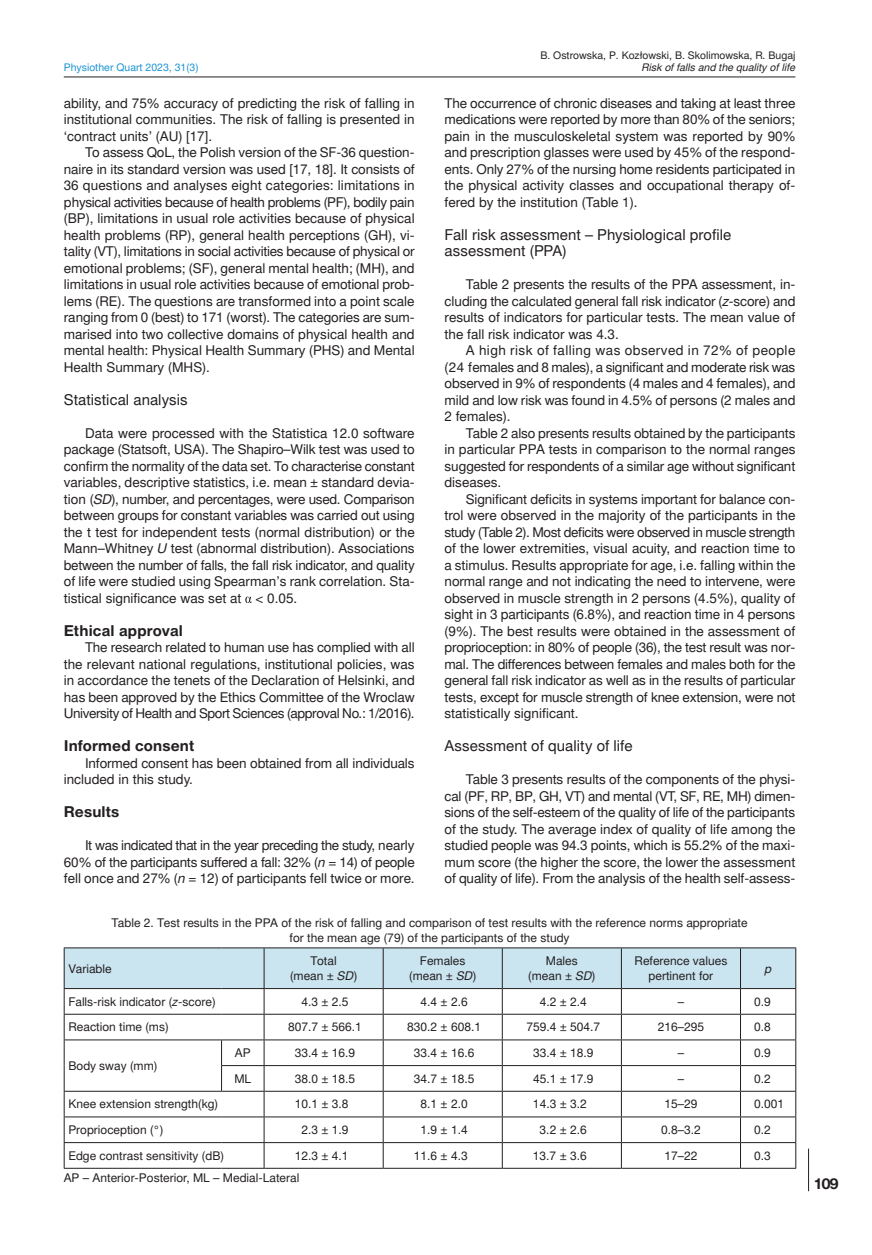
<style>
.page{position:relative;width:872px;height:1255px;background:#fff}
.page>*{position:absolute;margin:0;border:0;box-sizing:border-box;transform-origin:0 0}
.t1{font:15px/16.5px "Switzer EFN";letter-spacing:.005em;color:#231f20}
.t2{font:700 15px "Switzer EFN";letter-spacing:.01em;color:#231f20}
.t3{font:13.5px/16.5px "Switzer EFN";color:#231f20;text-align:justify}
.t4{font:12px/15px "Switzer EFN";color:#231f20;text-align:center}
.t5{font:italic 12px "Switzer EFN";color:#231f20}
.t6{font:10.5px "Switzer EFN";color:#231f20}
.t7{font:italic 10.5px "Switzer EFN";color:#231f20}
.t8{font:10.5px "Switzer EFN";color:#1c94d2}
.s1{font-style:italic}
</style>
<div class="page">
<hr style="left:808px;top:1148px;width:1px;height:43px;background:#231f20">
<hr style="left:64px;top:77px;width:731px;height:1px;background:#231f20">
<svg style="left:245px;top:596px;width:7px;height:7px"></svg>
<svg style="left:64px;top:947px;width:732px;height:220px"></svg>
<hr style="left:64px;top:1167px;width:157px;height:1px;background:#231f20">
<hr style="left:221px;top:1167px;width:43px;height:1px;background:#231f20">
<hr style="left:264px;top:1167px;width:119px;height:1px;background:#231f20">
<hr style="left:383px;top:1167px;width:119px;height:1px;background:#231f20">
<hr style="left:502px;top:1167px;width:119px;height:1px;background:#231f20">
<hr style="left:621px;top:1167px;width:119px;height:1px;background:#231f20">
<hr style="left:740px;top:1167px;width:56px;height:1px;background:#231f20">
<p class="t6" style="left:540px;top:49px;width:256px">B. Ostrowska, P. Kozłowski, B. Skolimowska, R. Bugaj</p>
<p class="t7" style="left:642px;top:61px;width:155px">Risk of falls and the quality of life</p>
<p class="t8" style="left:64px;top:61px;width:136px">Physiother Quart 2023, 31(3)</p>
<p class="t3" style="left:64px;top:95px;width:352px">ability, and 75% accuracy of predicting the risk of falling in institutional communities. The risk of falling is presented in ‘contract units’ (AU) [17].</p>
<p class="t3" style="left:64px;top:144px;width:352px;text-indent:21px">To assess QoL, the Polish version of the SF-36 question&shy;naire in its standard version was used [17, 18]. It consists of 36 questions and analyses eight categories: limitations in physical activities because of health problems (PF), bodily pain (BP), limitations in usual role activities because of physical health problems (RP), general health perceptions (GH), vi&shy;tality (VT), limitations in social activities because of physical or emotional problems; (SF), general mental health; (MH), and limitations in usual role activities because of emotional prob&shy;lems (RE). The questions are transformed into a point scale ranging from 0 (best) to 171 (worst). The categories are sum&shy;marised into two collective domains of physical health and mental health: Physical Health Summary (PHS) and Mental Health Summary (MHS).</p>
<p class="t1" style="left:64px;top:391px;width:125px">Statistical analysis</p>
<p class="t3" style="left:64px;top:425px;width:352px;text-indent:21px">Data were processed with the Statistica 12.0 software package (Statsoft, USA). The Shapiro–Wilk test was used to confirm the normality of the data set. To characterise constant variables, descriptive statistics, i.e. mean ± standard devia&shy;tion (<span class="s1">SD</span>), number, and percentages, were used. Comparison between groups for constant variables was carried out using the t test for independent tests (normal distribution) or the Mann–Whitney <span class="s1">U</span> test (abnormal distribution). Associations between the number of falls, the fall risk indicator, and quality of life were studied using Spearman’s rank correlation. Sta&shy;tistical significance was set at &lt; 0.05.</p>
<p class="t2" style="left:64px;top:621px;width:121px">Ethical approval</p>
<p class="t3" style="left:64px;top:639px;width:352px;text-indent:21px">The research related to human use has complied with all the relevant national regulations, institutional policies, was in accordance the tenets of the Declaration of Helsinki, and has been approved by the Ethics Committee of the Wroclaw University of Health and Sport Sciences (approval No.: 1/2016).</p>
<p class="t2" style="left:64px;top:736px;width:132px">Informed consent</p>
<p class="t3" style="left:64px;top:755px;width:352px;text-indent:21px">I nformed consent has been obtained from all individuals included in this study.</p>
<p class="t2" style="left:64px;top:802px;width:57px">Results</p>
<p class="t3" style="left:64px;top:837px;width:352px;text-indent:21px">It was indicated that in the year preceding the study, nearly 60% of the participants suffered a fall: 32% (<span class="s1">n</span> = 14) of people fell once and 27% (<span class="s1">n</span> = 12) of participants fell twice or more.</p>
<p class="t3" style="left:444px;top:95px;width:352px">The occurrence of chronic diseases and taking at least three medications were reported by more than 80% of the seniors; pain in the musculoskeletal system was reported by 90% and prescription glasses were used by 45% of the respond&shy;ents. Only 27% of the nursing home residents participated in the physical activity classes and occupational therapy of&shy;fered by the institution (Table 1).</p>
<p class="t1" style="left:444px;top:226px;width:288px">Fall risk assessment – Physiological profile assessment (PPA)</p>
<p class="t3" style="left:444px;top:276px;width:352px;text-indent:21px">Table 2 presents the results of the PPA assessment, in&shy;cluding the calculated general fall risk indicator (<span class="s1">z</span>-score) and results of indicators for particular tests. The mean value of the fall risk indicator was 4.3.</p>
<p class="t3" style="left:444px;top:342px;width:352px;text-indent:21px">A high risk of falling was observed in 72% of people (24 females and 8 males), a significant and moderate risk was observed in 9% of respondents (4 males and 4 females), and mild and low risk was found in 4.5% of persons (2 males and 2 females).</p>
<p class="t3" style="left:444px;top:425px;width:352px;text-indent:21px">Table 2 also presents results obtained by the participants in particular PPA tests in comparison to the normal ranges suggested for respondents of a similar age without significant diseases.</p>
<p class="t3" style="left:444px;top:491px;width:352px;text-indent:21px">Significant deficits in systems important for balance con&shy;trol were observed in the majority of the participants in the study (Table 2). Most deficits were observed in muscle strength of the lower extremities, visual acuity, and reaction time to a stimulus. Results appropriate for age, i.e. falling within the normal range and not indicating the need to intervene, were observed in muscle strength in 2 persons (4.5%), quality of sight in 3 participants (6.8%), and reaction time in 4 persons (9%). The best results were obtained in the assessment of proprioception: in 80% of people (36), the test result was nor&shy;mal. The differences between females and males both for the general fall risk indicator as well as in the results of particular tests, except for muscle strength of knee extension, were not statistically significant.</p>
<p class="t1" style="left:444px;top:738px;width:190px">Assessment of quality of life</p>
<p class="t3" style="left:444px;top:771px;width:352px;text-indent:21px">Table 3 presents results of the components of the physi&shy;cal (PF, RP, BP, GH, VT) and mental (VT, SF, RE, MH) dimen&shy;sions of the self-esteem of the quality of life of the participants of the study. The average index of quality of life among the studied people was 94.3 points, which is 55.2% of the maxi&shy;mum score (the higher the score, the lower the assessment of quality of life). From the analysis of the health self-assess-</p>
<p class="t4" style="left:111px;top:915px;width:638px">Table 2. Test results in the PPA of the risk of falling and comparison of test results with the reference norms appropriate for the mean age (79) of the participants of the study</p>
<p class="t4" style="left:68px;top:961px;width:45px">Variable</p>
<p class="t4" style="left:290px;top:953px;width:69px">Total<br>(mean ± <span class="s1">SD</span>)</p>
<p class="t4" style="left:409px;top:953px;width:69px">Females (mean ± <span class="s1">SD</span>)</p>
<p class="t4" style="left:528px;top:953px;width:69px">Males (mean ± <span class="s1">SD</span>)</p>
<p class="t4" style="left:634px;top:953px;width:94px">Reference values pertinent for</p>
<p class="t5" style="left:764px;top:961px;width:8px">p</p>
<p class="t4" style="left:68px;top:994px;width:149px">Falls-risk indicator (<span class="s1">z</span>-score)</p>
<p class="t4" style="left:301px;top:994px;width:49px">4.3 ± 2.5</p>
<p class="t4" style="left:420px;top:994px;width:49px">4.4 ± 2.6</p>
<p class="t4" style="left:539px;top:994px;width:49px">4.2 ± 2.4</p>
<p class="t4" style="left:678px;top:994px;width:8px">–</p>
<p class="t4" style="left:754px;top:994px;width:18px">0.9</p>
<p class="t4" style="left:68px;top:1019px;width:102px">Reaction time (ms)</p>
<p class="t4" style="left:288px;top:1019px;width:75px">807.7 ± 566.1</p>
<p class="t4" style="left:407px;top:1019px;width:75px">830.2 ± 608.1</p>
<p class="t4" style="left:526px;top:1019px;width:75px">759.4 ± 504.7</p>
<p class="t4" style="left:658px;top:1019px;width:48px">216–295</p>
<p class="t4" style="left:754px;top:1019px;width:18px">0.8</p>
<p class="t4" style="left:68px;top:1058px;width:90px">Body sway (mm)</p>
<p class="t4" style="left:235px;top:1045px;width:17px">AP</p>
<p class="t4" style="left:295px;top:1045px;width:62px">33.4 ± 16.9</p>
<p class="t4" style="left:414px;top:1045px;width:62px">33.4 ± 16.6</p>
<p class="t4" style="left:533px;top:1045px;width:62px">33.4 ± 18.9</p>
<p class="t4" style="left:678px;top:1045px;width:8px">–</p>
<p class="t4" style="left:754px;top:1045px;width:18px">0.9</p>
<p class="t4" style="left:234px;top:1071px;width:18px">ML</p>
<p class="t4" style="left:295px;top:1071px;width:62px">38.0 ± 18.5</p>
<p class="t4" style="left:414px;top:1071px;width:62px">34.7 ± 18.5</p>
<p class="t4" style="left:533px;top:1071px;width:62px">45.1 ± 17.9</p>
<p class="t4" style="left:678px;top:1071px;width:8px">–</p>
<p class="t4" style="left:754px;top:1071px;width:18px">0.2</p>
<p class="t4" style="left:68px;top:1096px;width:151px">Knee extension strength(kg)</p>
<p class="t4" style="left:295px;top:1096px;width:55px">10.1 ± 3.8</p>
<p class="t4" style="left:420px;top:1096px;width:49px">8.1 ± 2.0</p>
<p class="t4" style="left:533px;top:1096px;width:55px">14.3 ± 3.2</p>
<p class="t4" style="left:664px;top:1096px;width:35px">15–29</p>
<p class="t4" style="left:754px;top:1096px;width:32px">0.001</p>
<p class="t4" style="left:68px;top:1122px;width:96px">Proprioception (°)</p>
<p class="t4" style="left:301px;top:1122px;width:49px">2.3 ± 1.9</p>
<p class="t4" style="left:420px;top:1122px;width:49px">1.9 ± 1.4</p>
<p class="t4" style="left:539px;top:1122px;width:49px">3.2 ± 2.6</p>
<p class="t4" style="left:661px;top:1122px;width:41px">0.8–3.2</p>
<p class="t4" style="left:754px;top:1122px;width:18px">0.2</p>
<p class="t4" style="left:68px;top:1148px;width:157px">Edge contrast sensitivity (dB)</p>
<p class="t4" style="left:295px;top:1148px;width:55px">12.3 ± 4.1</p>
<p class="t4" style="left:414px;top:1148px;width:55px">11.6 ± 4.3</p>
<p class="t4" style="left:533px;top:1148px;width:55px">13.7 ± 3.6</p>
<p class="t4" style="left:664px;top:1148px;width:35px">17–22</p>
<p class="t4" style="left:754px;top:1148px;width:18px">0.3</p>
<p class="t4" style="left:64px;top:1170px;width:237px">AP – Anterior-Posterior, ML – Medial-Lateral</p>
<p class="t2" style="left:813px;top:1173px;width:27px">109</p>
</div>
